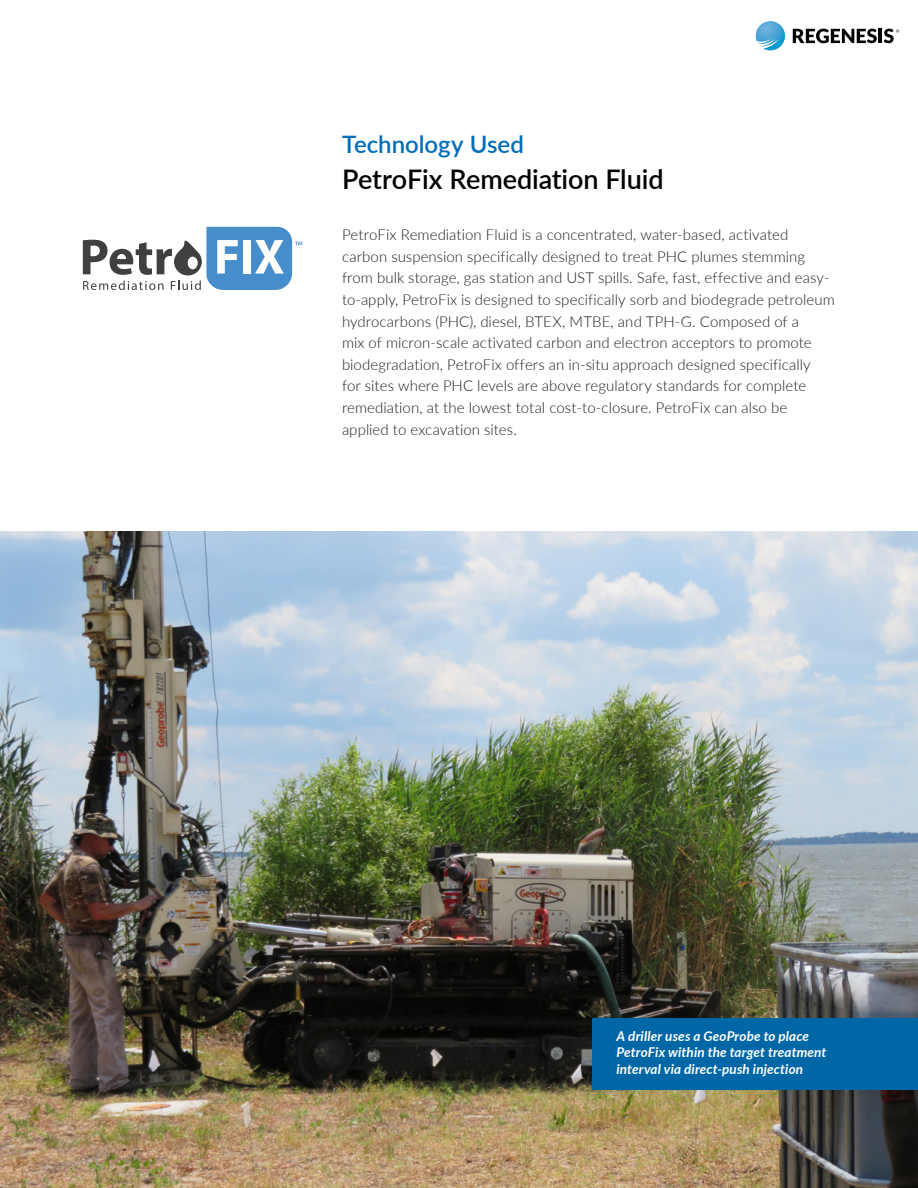
<style>
.page{position:relative;width:918px;height:1188px;background:#fff}
.page>*{position:absolute;margin:0;border:0;box-sizing:border-box;transform-origin:0 0}
.t1{font:600 27px "Lato";letter-spacing:-.005em;color:#000}
.t2{font:600 24px "Lato";color:#006db7}
.t3{font:300 15px/21.6px "Lato";letter-spacing:.005em;color:#1d1d1d}
.t4{font:italic 700 13.5px/16.5px "Lato";letter-spacing:.01em;color:#fff}
</style>
<div class="page">
<img style="left:0;top:531px;width:918px;height:657px">
<svg style="left:83px;top:227px;width:219px;height:63px"></svg>
<div style="left:188px;top:257px;width:10px;height:12px;background:#fff;border-radius:50%"></div>
<svg style="left:793px;top:29px;width:84px;height:14px"></svg>
<hr style="left:879px;top:29px;width:3px;height:14px;background:#030303">
<svg style="left:884px;top:29px;width:15px;height:14px"></svg>
<svg style="left:756px;top:21px;width:29px;height:29px"></svg>
<div style="left:593px;top:1018px;width:325px;height:72px;background:#0067a6"></div>
<h2 class="t2" style="left:342px;top:127px;width:183px">Technology Used</h2>
<h1 class="t1" style="left:342px;top:159px;width:323px">PetroFix Remediation Fluid</h1>
<p class="t3" style="left:342px;top:223px;width:494px">PetroFix Remediation Fluid is a concentrated, water-based, activated carbon suspension specifically designed to treat PHC plumes stemming from bulk storage, gas station and UST spills. Safe, fast, effective and easy&shy;to-apply, PetroFix is designed to specifically sorb and biodegrade petroleum hydrocarbons (PHC), diesel, BTEX, MTBE, and TPH-G. Composed of a<br>mix of micron-scale activated carbon and electron acceptors to promote biodegradation, PetroFix offers an in-situ approach designed specifically<br>for sites where PHC levels are above regulatory standards for complete remediation, at the lowest total cost-to-closure. PetroFix can also be applied to excavation sites.</p>
<p class="t4" style="left:616px;top:1027px;width:212px">A driller uses a GeoProbe to place<br>PetroFix within the target treatment interval via direct-push injection</p>
</div>
